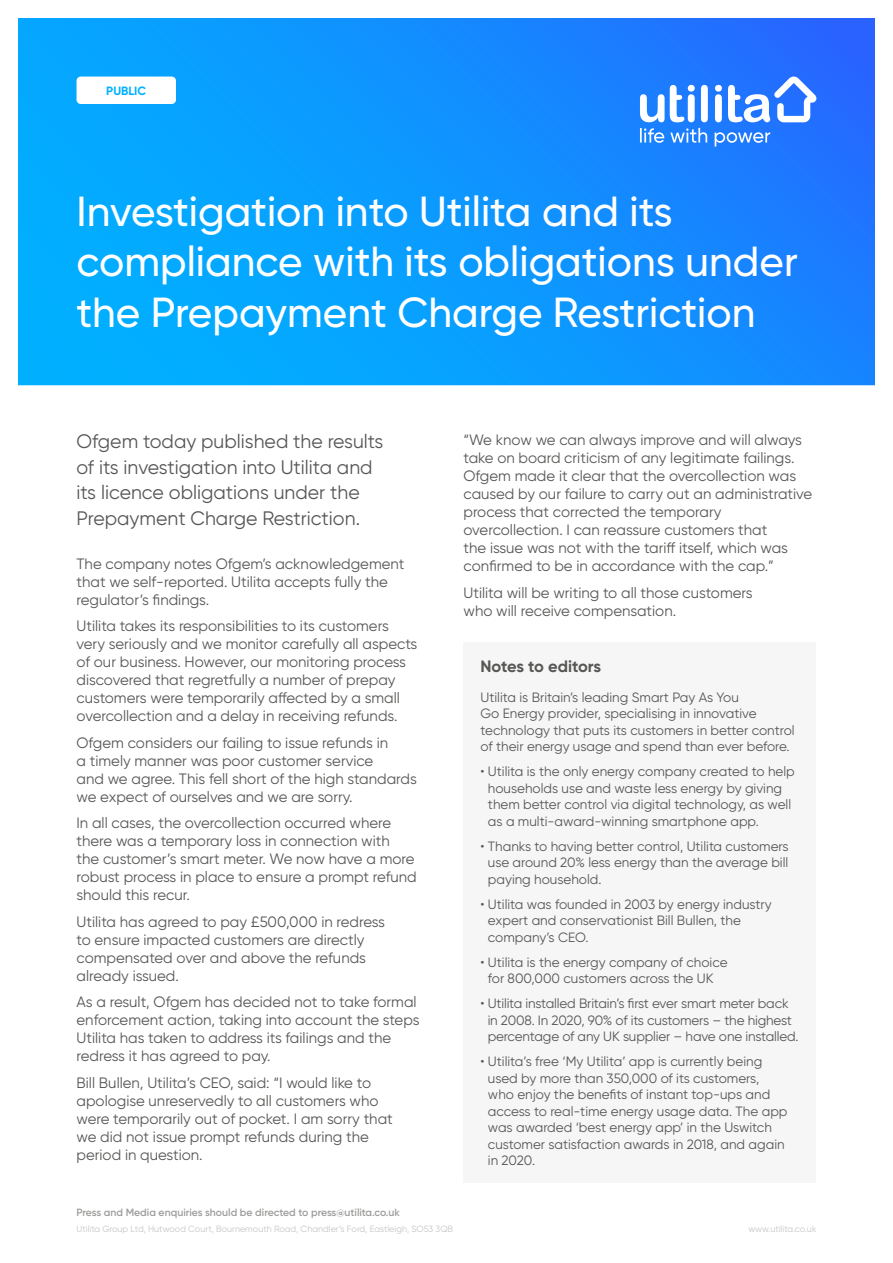
<style>
.page{position:relative;width:893px;height:1263px;background:#fff}
.page>*{position:absolute;margin:0;border:0;box-sizing:border-box;transform-origin:0 0}
.t1{font:500 42px/50.4px "Gilroy";color:#fff}
.t2{font:19.5px/25.5px "Gilroy";color:#575756}
.t3{font:700 16.5px "Gilroy";letter-spacing:-.01em;color:#575756}
.t4{font:15px/18px "Gilroy";color:#575756}
.t5{font:13.5px/16.5px "Gilroy";color:#575756}
.t6{font:700 12px "Gilroy";color:#00b0ff}
.t7{font:600 10.5px "Gilroy";color:#9d9d9c}
.t8{font:9px "Gilroy";color:#c6c6c6}
</style>
<div class="page">
<svg style="left:19px;top:19px;width:855px;height:365px;background:#0d95ff"></svg>
<svg style="left:640px;top:77px;width:176px;height:70px"></svg>
<div style="left:77px;top:77px;width:99px;height:27px;background:#fff;border-radius:4px"></div>
<div style="left:463px;top:642px;width:353px;height:540px;background:#f6f6f6"></div>
<p class="t6" style="left:106px;top:83px;width:41px">PUBLIC</p>
<h1 class="t1" style="left:77px;top:186px;width:723px">Investigation into Utilita and its compliance with its obligations under the Prepayment Charge Restriction</h1>
<h2 class="t2" style="left:77px;top:429px;width:308px">Ofgem today published the results of its investigation into Utilita and its licence obligations under the Prepayment Charge Restriction.</h2>
<p class="t4" style="left:77px;top:554px;width:329px">The company notes Ofgem’s acknowledgement that we self-reported. Utilita accepts fully the regulator’s findings.</p>
<p class="t4" style="left:77px;top:617px;width:342px">Utilita takes its responsibilities to its customers very seriously and we monitor carefully all aspects of our business. However, our monitoring process discovered that regretfully a number of prepay customers were temporarily affected by a small overcollection and a delay in receiving refunds.</p>
<p class="t4" style="left:77px;top:733px;width:342px">Ofgem considers our failing to issue refunds in<br>a timely manner was poor customer service<br>and we agree. This fell short of the high standards we expect of ourselves and we are sorry.</p>
<p class="t4" style="left:77px;top:814px;width:342px">In all cases, the overcollection occurred where there was a temporary loss in connection with<br>the customer’s smart meter. We now have a more robust process in place to ensure a prompt refund should this recur.</p>
<p class="t4" style="left:77px;top:912px;width:310px">Utilita has agreed to pay £500,000 in redress to ensure impacted customers are directly compensated over and above the refunds already issued.</p>
<p class="t4" style="left:77px;top:993px;width:345px">As a result, Ofgem has decided not to take formal enforcement action, taking into account the steps Utilita has taken to address its failings and the redress it has agreed to pay.</p>
<p class="t4" style="left:77px;top:1073px;width:318px">Bill Bullen, Utilita’s CEO, said: “I would like to apologise unreservedly to all customers who were temporarily out of pocket. I am sorry that we did not issue prompt refunds during the period in question.</p>
<p class="t7" style="left:77px;top:1206px;width:325px">Press and Media enquiries should be directed to press@utilita.co.uk</p>
<p class="t4" style="left:463px;top:431px;width:350px">“We know we can always improve and will always take on board criticism of any legitimate failings.<br>Ofgem made it clear that the overcollection was caused by our failure to carry out an administrative process that corrected the temporary overcollection. I can reassure customers that<br>the issue was not with the tariff itself, which was confirmed to be in accordance with the cap.”</p>
<p class="t4" style="left:463px;top:583px;width:291px">Utilita will be writing to all those customers who will receive compensation.</p>
<p class="t3" style="left:480px;top:656px;width:122px">Notes to editors</p>
<p class="t5" style="left:480px;top:688px;width:316px">Utilita is Britain’s leading Smart Pay As You<br>Go Energy provider, specialising in innovative technology that puts its customers in better control of their energy usage and spend than ever before.</p>
<p class="t5" style="left:488px;top:763px;width:308px;text-indent:-7px">• Utilita is the only energy company created to help households use and waste less energy by giving them better control via digital technology, as well as a multi-award-winning smartphone app.</p>
<p class="t5" style="left:488px;top:837px;width:302px;text-align:justify;text-indent:-7px">• Thanks to having better control, Utilita customers use around 20% less energy than the average bill paying household.</p>
<p class="t5" style="left:488px;top:895px;width:285px;text-indent:-7px">• Utilita was founded in 2003 by energy industry expert and conservationist Bill Bullen, the company’s CEO.</p>
<p class="t5" style="left:480px;top:953px;width:249px;text-align:center">• Utilita is the energy company of choice for 800,000 customers across the UK</p>
<p class="t5" style="left:488px;top:995px;width:313px;text-indent:-7px">• Utilita installed Britain’s first ever smart meter back in 2008. In 2020, 90% of its customers – the highest percentage of any UK supplier – have one installed.</p>
<p class="t5" style="left:488px;top:1053px;width:301px;text-indent:-7px">• Utilita’s free ‘My Utilita’ app is currently being used by more than 350,000 of its customers, who enjoy the benefits of instant top-ups and access to real-time energy usage data. The app was awarded ‘best energy app’ in the Uswitch customer satisfaction awards in 2018, and again in 2020.</p>
<p class="t8" style="left:77px;top:1223px;width:378px">Utilita Group Ltd, Hutwood Court, Bournemouth Road, Chandler’s Ford, Eastleigh, SO53 3QB</p>
<p class="t8" style="left:748px;top:1223px;width:70px">www.utilita.co.uk</p>
</div>
